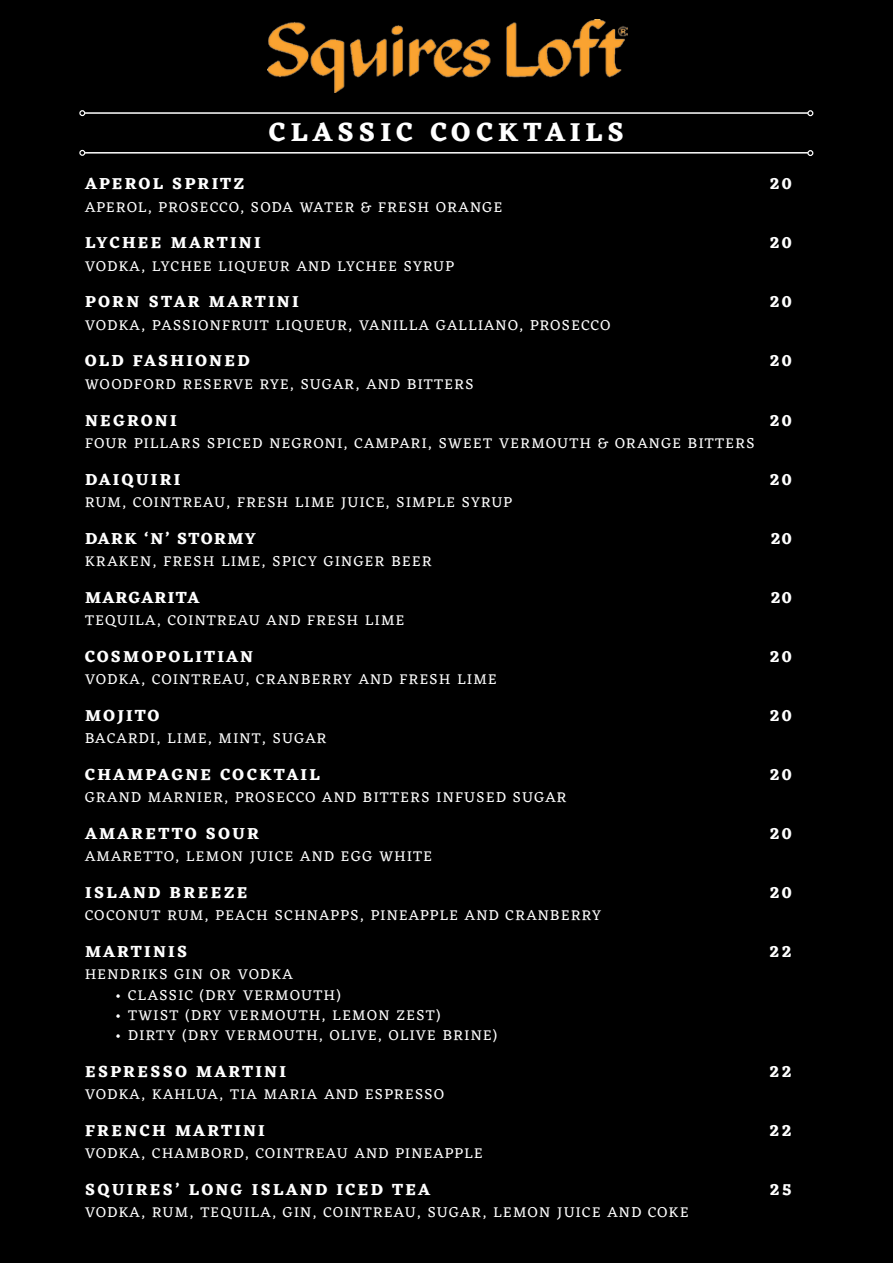
<style>
.page{position:relative;width:893px;height:1263px;background:#000}
.page>*{position:absolute;margin:0;border:0;box-sizing:border-box;transform-origin:0 0}
.t1{font:700 27px "Eczar";letter-spacing:.195em;color:#fff}
.t2{font:700 16.5px "Eczar";letter-spacing:.13em;color:#fff}
.t3{font:700 16.5px "Eczar";letter-spacing:.07em;color:#fff}
.t4{font:15px "Eczar";letter-spacing:.09em;color:#fff}
.t5{font:15px "Eczar";letter-spacing:.07em;color:#fff}
</style>
<div class="page">
<hr style="left:85px;top:112px;width:723px;height:2px;background:#fff">
<hr style="left:85px;top:152px;width:723px;height:2px;background:#fff">
<img style="left:267px;top:19px;width:361px;height:73px">
<svg style="left:79px;top:110px;width:6px;height:6px"></svg>
<svg style="left:79px;top:150px;width:6px;height:6px"></svg>
<svg style="left:807px;top:110px;width:6px;height:6px"></svg>
<svg style="left:807px;top:150px;width:6px;height:6px"></svg>
<h1 class="t1" style="left:269px;top:116px;width:356px">CLASSIC COCKTAILS</h1>
<p class="t2" style="left:85px;top:174px;width:161px">APEROL SPRITZ</p>
<p class="t2" style="left:770px;top:174px;width:23px">20</p>
<p class="t4" style="left:85px;top:196px;width:419px">APEROL, PROSECCO, SODA WATER &amp; FRESH ORANGE</p>
<p class="t2" style="left:85px;top:233px;width:39px">LYCHEE</p>
<p class="t2" style="left:171px;top:233px;width:32px">MARTINI</p>
<p class="t2" style="left:770px;top:233px;width:23px">20</p>
<p class="t4" style="left:85px;top:255px;width:370px">VODKA, LYCHEE LIQUEUR AND LYCHEE SYRUP</p>
<p class="t2" style="left:85px;top:292px;width:215px">PORN STAR MARTINI</p>
<p class="t2" style="left:770px;top:292px;width:23px">20</p>
<p class="t4" style="left:85px;top:314px;width:527px">VODKA, PASS IONFRUIT LIQUEUR, VANILLA GALLIANO, PROSECCO</p>
<p class="t2" style="left:85px;top:351px;width:166px">OLD FASHIONED</p>
<p class="t2" style="left:770px;top:351px;width:23px">20</p>
<p class="t4" style="left:85px;top:373px;width:389px">WOODFORD RESERVE RYE, SUGAR, AND BITTERS</p>
<p class="t2" style="left:85px;top:410px;width:93px">NEGRONI</p>
<p class="t2" style="left:770px;top:410px;width:23px">20</p>
<p class="t4" style="left:85px;top:433px;width:669px">FOUR PILLARS SPICED NEGRONI, CAMPARI, SWEET VERMOUTH &amp; ORANGE BITTERS</p>
<p class="t2" style="left:85px;top:469px;width:64px">DAI QUIRI</p>
<p class="t2" style="left:770px;top:469px;width:23px">20</p>
<p class="t4" style="left:85px;top:492px;width:428px">RUM, COINTREAU, FRESH LIME JUICE, SIMPLE SYRUP</p>
<p class="t2" style="left:85px;top:528px;width:27px">DARK</p>
<p class="t2" style="left:145px;top:528px;width:59px">‘N’ STORM</p>
<p class="t2" style="left:245px;top:528px;width:13px">Y</p>
<p class="t2" style="left:771px;top:528px;width:22px">20</p>
<p class="t4" style="left:85px;top:551px;width:348px">KRAKEN, FRESH LIME, SPICY GINGER BEER</p>
<p class="t3" style="left:85px;top:587px;width:116px">MARGARITA</p>
<p class="t2" style="left:771px;top:587px;width:22px">20</p>
<p class="t4" style="left:85px;top:610px;width:321px">TEQUILA, COINTREAU AND FRESH LIME</p>
<p class="t2" style="left:85px;top:646px;width:169px">COSMOPOLITIAN</p>
<p class="t2" style="left:770px;top:646px;width:23px">20</p>
<p class="t4" style="left:85px;top:669px;width:413px">VODKA, COINTREAU, CRANBERRY AND FRESH LIME</p>
<p class="t2" style="left:85px;top:705px;width:76px">MOJITO</p>
<p class="t2" style="left:770px;top:705px;width:23px">20</p>
<p class="t4" style="left:85px;top:728px;width:243px">BACARDI, LIME, MINT, SUGAR</p>
<p class="t2" style="left:85px;top:765px;width:236px">CHAMPAGNE COCKTAIL</p>
<p class="t2" style="left:770px;top:765px;width:23px">20</p>
<p class="t4" style="left:85px;top:787px;width:483px">GRAND MARNIER, PROSECCO AND BITTERS INFUSED SUGAR</p>
<p class="t2" style="left:85px;top:824px;width:175px">AMARETTO SOUR</p>
<p class="t2" style="left:770px;top:824px;width:23px">20</p>
<p class="t4" style="left:85px;top:846px;width:348px">AMARETTO, LEMON JUICE AND EGG WHITE</p>
<p class="t2" style="left:85px;top:883px;width:24px">ISLAND</p>
<p class="t2" style="left:170px;top:883px;width:16px">BREEZE</p>
<p class="t2" style="left:770px;top:883px;width:23px">20</p>
<p class="t4" style="left:85px;top:905px;width:256px">COCONUT RUM, PEACH SCHNAPPS</p>
<p class="t4" style="left:360px;top:905px;width:242px">, PINEAPPLE AND CRANBERRY</p>
<p class="t2" style="left:85px;top:942px;width:104px">MARTINIS</p>
<p class="t2" style="left:769px;top:942px;width:24px">22</p>
<p class="t4" style="left:85px;top:964px;width:209px">HENDRIKS GIN OR VODKA</p>
<p class="t4" style="left:115px;top:984px;width:227px">• CLASSIC (DRY VERMOUTH)</p>
<p class="t4" style="left:115px;top:1004px;width:327px">• TWIST (DRY VERMOUTH, LEMON ZEST)</p>
<p class="t4" style="left:115px;top:1024px;width:384px">• DIRTY (DRY VERMOUTH, OLIVE, OLIVE BRINE)</p>
<p class="t2" style="left:85px;top:1061px;width:202px">ESPRESSO MARTINI</p>
<p class="t2" style="left:769px;top:1061px;width:24px">22</p>
<p class="t5" style="left:85px;top:1083px;width:291px">VODKA, KAHLUA, TIA MARIA AND ESP</p>
<p class="t4" style="left:394px;top:1083px;width:51px">RESSO</p>
<p class="t2" style="left:85px;top:1120px;width:181px">FRENCH MARTINI</p>
<p class="t2" style="left:769px;top:1120px;width:24px">22</p>
<p class="t4" style="left:85px;top:1143px;width:399px">VODKA, CHAMBORD, COINTREAU AND PINEAPPLE</p>
<p class="t2" style="left:85px;top:1179px;width:347px">SQUIRES’ LONG ISLAND ICED TEA</p>
<p class="t2" style="left:770px;top:1179px;width:23px">25</p>
<p class="t4" style="left:85px;top:1202px;width:605px">VODKA, RUM, TEQUILA, GIN, COINTREAU, SUGAR, LEMON JUICE AND COKE</p>
</div>
